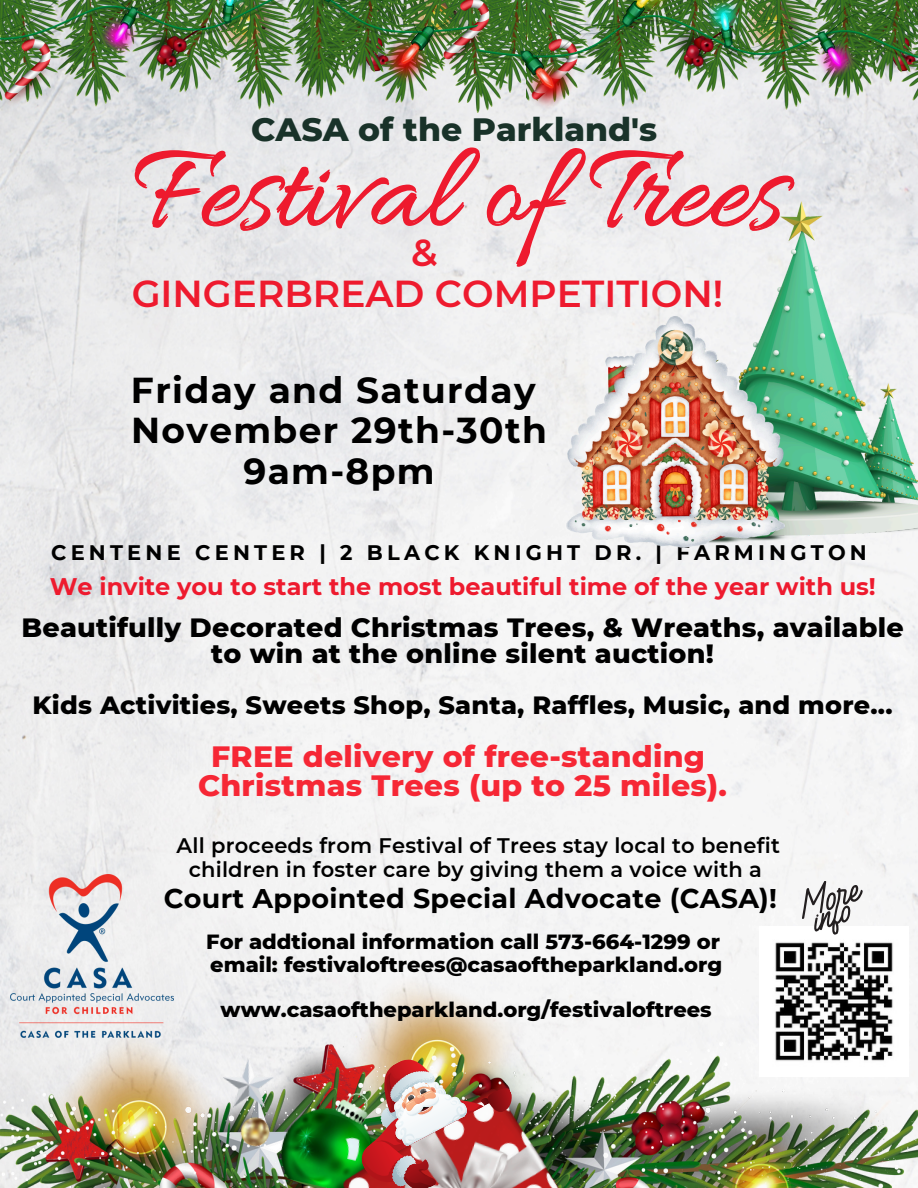
<style>
.page{position:relative;width:918px;height:1188px;background:#fff}
.page>*{position:absolute;margin:0;border:0;box-sizing:border-box;transform-origin:0 0}
.t1{font:123.6px "Allura";color:#ee1a2e}
.t2{font:600 37.5px/40.5px "Montserrat";color:#ee1a2e;text-align:center}
.t3{font:700 36px/40.5px "Montserrat";letter-spacing:.04em;color:#000;text-align:center}
.t4{font:800 33px "Montserrat";color:#193229}
.t5{font:800 30px/29.2px "Montserrat";letter-spacing:.01em;color:#f62735;text-align:center}
.t6{font:800 27px/25.8px "Montserrat";letter-spacing:.01em;color:#000;text-align:center}
.t7{font:700 27px "Montserrat";letter-spacing:.01em;color:#000}
.t8{font:800 25.5px "Montserrat";letter-spacing:.01em;color:#000}
.t9{font:700 24px "Montserrat";color:#ee1a2e}
.t10{font:800 21px "Montserrat";color:#000}
.t11{font:600 21px/24.8px "Montserrat";letter-spacing:.01em;color:#000;text-align:center}
.t12{font:700 21px "Montserrat";letter-spacing:.2em;color:#000}
</style>
<div class="page">
<img style="left:0;top:112px;width:918px;height:864px">
<img style="left:0;top:87px;width:478px;height:25px">
<img style="left:10px;top:875px;width:163px;height:101px">
<img style="left:0;top:0;width:478px;height:87px">
<img style="left:478px;top:0;width:440px;height:112px">
<img style="left:0;top:976px;width:918px;height:212px">
<img style="left:204px;top:1029px;width:451px;height:159px">
<img style="left:350px;top:1058px;width:163px;height:130px">
<img style="left:617px;top:201px;width:301px;height:347px">
<img style="left:566px;top:316px;width:218px;height:231px">
<img style="left:759px;top:927px;width:150px;height:150px">
<svg style="left:796px;top:875px;width:74px;height:65px"></svg>
<p class="t4" style="left:251px;top:109px;width:407px">CASA of the Parkland's</p>
<p class="t1" style="left:134px;top:122px;width:652px">Festival of Trees</p>
<p class="t2" style="left:132px;top:232px;width:593px">&amp;<br>GINGERBREAD COMPETITION!</p>
<p class="t3" style="left:131px;top:369px;width:418px">Friday and Saturday<br>November 29th-30th<br>9am-8pm</p>
<h3 class="t12" style="left:51px;top:540px;width:817px">CENTENE CENTER | 2 BLACK KNIGHT DR. | FARMINGTON</h3>
<h4 class="t9" style="left:50px;top:571px;width:828px">We invite you to start the most beautiful time of the year with us!</h4>
<p class="t6" style="left:21px;top:614px;width:884px">Beautifully Decorated Christmas Trees, &amp; Wreaths, available to win at the online silent auction!</p>
<p class="t8" style="left:33px;top:690px;width:861px">Kids Activities, Sweets Shop, Santa, Raffles, Music, and more...</p>
<p class="t5" style="left:198px;top:742px;width:531px">FREE delivery of free-standing<br>Christmas Trees (up to 25 miles).</p>
<p class="t11" style="left:177px;top:833px;width:605px">All proceeds from Festival of Trees stay local to benefit children in foster care by giving them a voice with a</p>
<p class="t7" style="left:164px;top:882px;width:615px">Court Appointed Special Advocate (CASA)!</p>
<p class="t10" style="left:206px;top:929px;width:515px">For addtional information call 573-664-1299 or</p>
<p class="t10" style="left:210px;top:951px;width:513px">email: festivaloftrees@casaoftheparkland.org</p>
<p class="t10" style="left:221px;top:996px;width:493px">www.casaoftheparkland.org/festivaloftrees</p>
</div>
